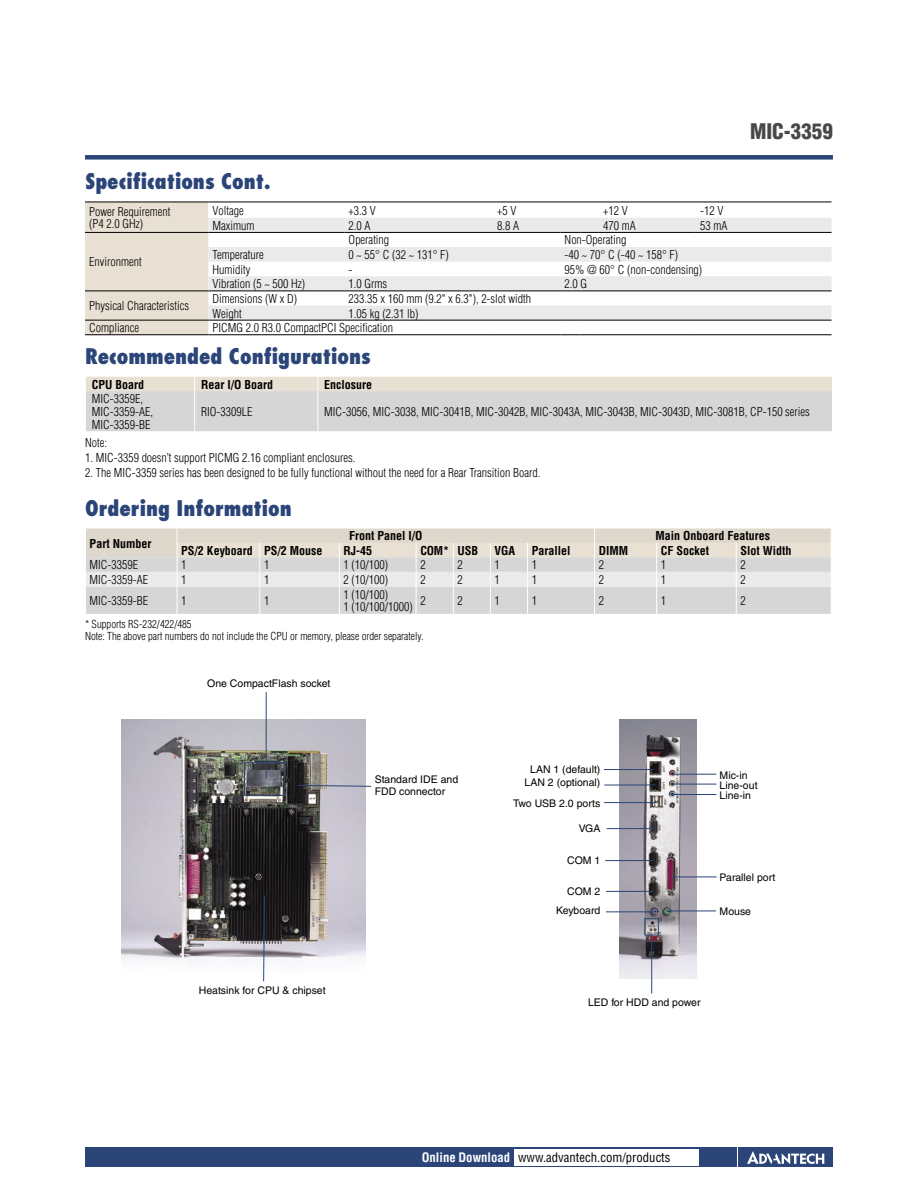
<style>
.page{position:relative;width:918px;height:1188px;background:#fff}
.page>*{position:absolute;margin:0;border:0;box-sizing:border-box;transform-origin:0 0}
.t1{font:800 condensed 21px "Futura";color:#2b4578}
.t2{font:900 condensed 21px "Helvetica";color:#484848}
.t3{font:condensed 12.75px "Helvetica";color:#000}
.t4{font:300 condensed 12px/12.8px "Helvetica";color:#000}
.t5{font:700 condensed 12px "Helvetica";color:#000}
.t6{font:300 condensed 10.8px/12px "Helvetica";color:#000}
.t7{font:10.5px/10.2px "Helvetica";color:#000}
.s1{font-weight:700;color:#fff}
</style>
<div class="page">
<div style="left:85px;top:1147px;width:651px;height:20px;background:#2b4578"></div>
<div style="left:738px;top:1147px;width:95px;height:20px;background:#2b4578"></div>
<svg style="left:747px;top:1151px;width:77px;height:13px"></svg>
<div style="left:514px;top:1149px;width:184px;height:16px;background:#fff"></div>
<div style="left:85px;top:155px;width:748px;height:5px;background:#2b4578"></div>
<img style="left:620px;top:719px;width:76px;height:260px">
<img style="left:121px;top:719px;width:244px;height:241px">
<div style="left:244px;top:762px;width:41px;height:34px;border:1px solid #2b4578"></div>
<hr style="left:672px;top:877px;width:45px;height:1px;background:#2b4578">
<div style="left:644px;top:918px;width:15px;height:17px;border:1px solid #2b4578"></div>
<svg style="left:297px;top:785px;width:75px;height:2px"></svg>
<svg style="left:263px;top:895px;width:2px;height:87px"></svg>
<hr style="left:666px;top:911px;width:50px;height:1px;background:#2b4578">
<hr style="left:651px;top:935px;width:1px;height:58px;background:#2b4578">
<svg style="left:85px;top:202px;width:747px;height:133px"></svg>
<hr style="left:599px;top:334px;width:97px;height:1px;background:#000">
<hr style="left:696px;top:334px;width:136px;height:1px;background:#000">
<svg style="left:86px;top:377px;width:746px;height:54px;background:#dad8d5"></svg>
<hr style="left:194px;top:391px;width:1px;height:40px;background:#fff">
<hr style="left:317px;top:391px;width:1px;height:40px;background:#fff">
<svg style="left:86px;top:529px;width:745px;height:85px;background:#dedbd7"></svg>
<hr style="left:606px;top:911px;width:49px;height:1px;background:#2b4578">
<hr style="left:606px;top:891px;width:47px;height:1px;background:#2b4578">
<hr style="left:605px;top:860px;width:48px;height:1px;background:#2b4578">
<hr style="left:607px;top:828px;width:46px;height:1px;background:#2b4578">
<hr style="left:604px;top:785px;width:51px;height:1px;background:#2b4578">
<hr style="left:604px;top:769px;width:50px;height:1px;background:#2b4578">
<hr style="left:604px;top:802px;width:53px;height:1px;background:#2b4578">
<hr style="left:672px;top:774px;width:44px;height:1px;background:#2b4578">
<hr style="left:672px;top:784px;width:44px;height:1px;background:#2b4578">
<hr style="left:672px;top:794px;width:44px;height:1px;background:#2b4578">
<hr style="left:266px;top:692px;width:1px;height:86px;background:#2b4578">
<h1 class="t1" style="left:85px;top:167px;width:187px">Specifications Cont.</h1>
<p class="t4" style="left:89px;top:205px;width:83px">Power Requirement (P4 2.0 GHz)</p>
<p class="t4" style="left:213px;top:204px;width:33px">Voltage</p>
<p class="t4" style="left:349px;top:204px;width:29px">+3.3 V</p>
<p class="t4" style="left:497px;top:204px;width:21px">+5 V</p>
<p class="t4" style="left:603px;top:204px;width:26px">+12 V</p>
<p class="t4" style="left:700px;top:204px;width:25px">-12 V</p>
<p class="t4" style="left:213px;top:219px;width:43px">Maximum</p>
<p class="t4" style="left:349px;top:219px;width:23px">2.0 A</p>
<p class="t4" style="left:497px;top:219px;width:23px">8.8 A</p>
<p class="t4" style="left:603px;top:219px;width:34px">470 mA</p>
<p class="t4" style="left:700px;top:219px;width:29px">53 mA</p>
<p class="t4" style="left:89px;top:256px;width:54px">Environment</p>
<p class="t4" style="left:89px;top:299px;width:101px">Physical Characteristics</p>
<p class="t4" style="left:349px;top:234px;width:42px">Operating</p>
<p class="t4" style="left:565px;top:234px;width:63px">Non-Operating</p>
<p class="t4" style="left:213px;top:248px;width:53px">Temperature</p>
<p class="t4" style="left:349px;top:248px;width:102px">0 ~ 55° C (32 ~ 131° F)</p>
<p class="t4" style="left:565px;top:248px;width:115px">-40 ~ 70° C (-40 ~ 158° F)</p>
<p class="t4" style="left:213px;top:263px;width:39px">Humidity</p>
<p class="t4" style="left:349px;top:263px;width:5px">-</p>
<p class="t4" style="left:565px;top:263px;width:139px">95% @ 60° C (non-condensing)</p>
<p class="t4" style="left:213px;top:278px;width:94px">Vibration (5 ~ 500 Hz)</p>
<p class="t4" style="left:349px;top:278px;width:40px">1.0 Grms</p>
<p class="t4" style="left:565px;top:278px;width:24px">2.0 G</p>
<p class="t4" style="left:213px;top:292px;width:86px">Dimensions (W x D)</p>
<p class="t4" style="left:349px;top:292px;width:184px">233.35 x 160 mm (9.2" x 6.3"), 2-slot width</p>
<p class="t4" style="left:213px;top:307px;width:31px">Weight</p>
<p class="t4" style="left:349px;top:307px;width:71px">1.05 kg (2.31 lb)</p>
<h1 class="t2" style="left:750px;top:119px;width:84px">MIC-3359</h1>
<p class="t4" style="left:89px;top:321px;width:51px">Compliance</p>
<p class="t4" style="left:213px;top:321px;width:182px">PICMG 2.0 R3.0 CompactPCI Specification</p>
<h1 class="t1" style="left:85px;top:343px;width:287px">Recommended Configurations</h1>
<p class="t5" style="left:92px;top:377px;width:54px">CPU Board</p>
<p class="t5" style="left:201px;top:377px;width:73px">Rear I/O Board</p>
<p class="t5" style="left:324px;top:377px;width:49px">Enclosure</p>
<p class="t4" style="left:92px;top:392px;width:63px">MIC-3359E,<br>MIC-3359-AE,<br>MIC-3359-BE</p>
<p class="t4" style="left:201px;top:405px;width:53px">RIO-3309LE</p>
<p class="t4" style="left:324px;top:405px;width:487px">MIC-3056, MIC-3038, MIC-3041B, MIC-3042B, MIC-3043A, MIC-3043B, MIC-3043D, MIC-3081B, CP-150 series</p>
<p class="t4" style="left:85px;top:436px;width:23px">Note:</p>
<p class="t4" style="left:85px;top:451px;width:272px">1. MIC-3359 doesn’t support PICMG 2.16 compliant enclosures.</p>
<p class="t4" style="left:85px;top:466px;width:457px">2. The MIC-3359 series has been designed to be fully functional without the need for a Rear Transition Board.</p>
<h1 class="t1" style="left:85px;top:495px;width:208px">Ordering Information</h1>
<p class="t5" style="left:90px;top:536px;width:63px">Part Number</p>
<p class="t5" style="left:349px;top:529px;width:75px">Front Panel I/O</p>
<p class="t5" style="left:656px;top:529px;width:116px">Main Onboard Features</p>
<p class="t5" style="left:181px;top:543px;width:143px">PS/2 Keyboard PS/2 Mouse</p>
<p class="t5" style="left:344px;top:543px;width:30px">RJ-45</p>
<p class="t5" style="left:420px;top:543px;width:59px">COM* USB</p>
<p class="t5" style="left:495px;top:543px;width:22px">VGA</p>
<p class="t5" style="left:532px;top:543px;width:40px">Parallel</p>
<p class="t5" style="left:599px;top:543px;width:31px">DIMM</p>
<p class="t5" style="left:661px;top:543px;width:50px">CF Socket</p>
<p class="t5" style="left:741px;top:543px;width:53px">Slot Width</p>
<p class="t4" style="left:90px;top:559px;width:50px">MIC-3359E</p>
<p class="t4" style="left:181px;top:559px;width:7px">1</p>
<p class="t4" style="left:264px;top:559px;width:7px">1</p>
<p class="t4" style="left:344px;top:559px;width:46px">1 (10/100)</p>
<p class="t4" style="left:420px;top:559px;width:7px">2</p>
<p class="t4" style="left:458px;top:559px;width:7px">2</p>
<p class="t4" style="left:495px;top:559px;width:7px">1</p>
<p class="t4" style="left:532px;top:559px;width:7px">1</p>
<p class="t4" style="left:599px;top:559px;width:7px">2</p>
<p class="t4" style="left:661px;top:559px;width:7px">1</p>
<p class="t4" style="left:741px;top:559px;width:7px">2</p>
<p class="t4" style="left:90px;top:573px;width:60px">MIC-3359-AE</p>
<p class="t4" style="left:181px;top:573px;width:7px">1</p>
<p class="t4" style="left:264px;top:573px;width:7px">1</p>
<p class="t4" style="left:344px;top:573px;width:46px">2 (10/100)</p>
<p class="t4" style="left:420px;top:573px;width:7px">2</p>
<p class="t4" style="left:458px;top:573px;width:7px">2</p>
<p class="t4" style="left:495px;top:573px;width:7px">1</p>
<p class="t4" style="left:532px;top:573px;width:7px">1</p>
<p class="t4" style="left:599px;top:573px;width:7px">2</p>
<p class="t4" style="left:661px;top:573px;width:7px">1</p>
<p class="t4" style="left:741px;top:573px;width:7px">2</p>
<p class="t4" style="left:90px;top:594px;width:60px">MIC-3359-BE</p>
<p class="t4" style="left:181px;top:594px;width:7px">1</p>
<p class="t4" style="left:264px;top:594px;width:7px">1</p>
<p class="t4" style="left:344px;top:588px;width:71px">1 (10/100)<br>1 (10/100/1000)</p>
<p class="t4" style="left:420px;top:594px;width:7px">2</p>
<p class="t4" style="left:458px;top:594px;width:7px">2</p>
<p class="t4" style="left:495px;top:594px;width:7px">1</p>
<p class="t4" style="left:532px;top:594px;width:7px">1</p>
<p class="t4" style="left:599px;top:594px;width:7px">2</p>
<p class="t4" style="left:661px;top:594px;width:7px">1</p>
<p class="t4" style="left:741px;top:594px;width:7px">2</p>
<p class="t6" style="left:85px;top:618px;width:340px">* Supports RS-232/422/485<br>Note: The above part numbers do not include the CPU or memory, please order separately.</p>
<p class="t7" style="left:207px;top:678px;width:125px">One CompactFlash socket</p>
<p class="t7" style="left:375px;top:773px;width:85px;line-height:12px">Standard IDE and<br>FDD connector</p>
<p class="t7" style="left:199px;top:985px;width:128px">Heatsink for CPU &amp; chipset</p>
<p class="t7" style="left:530px;top:764px;width:72px">LAN 1 (default)</p>
<p class="t7" style="left:525px;top:777px;width:77px">LAN 2 (optional)</p>
<p class="t7" style="left:579px;top:823px;width:23px">VGA</p>
<p class="t7" style="left:567px;top:855px;width:35px">COM 1</p>
<p class="t7" style="left:556px;top:881px;width:46px;line-height:19.6px;text-align:right">COM 2<br>Keyboard</p>
<p class="t7" style="left:513px;top:798px;width:89px">Two USB 2.0 ports</p>
<p class="t7" style="left:720px;top:770px;width:39px">Mic-in<br>Line-out<br>Line-in</p>
<p class="t7" style="left:720px;top:872px;width:57px">Parallel port</p>
<p class="t7" style="left:720px;top:906px;width:33px">Mouse</p>
<p class="t7" style="left:588px;top:997px;width:114px">LED for HDD and power</p>
<p class="t3" style="left:422px;top:1150px;width:250px"><span class="s1">Online Download</span> www.advantech.com/products</p>
</div>
